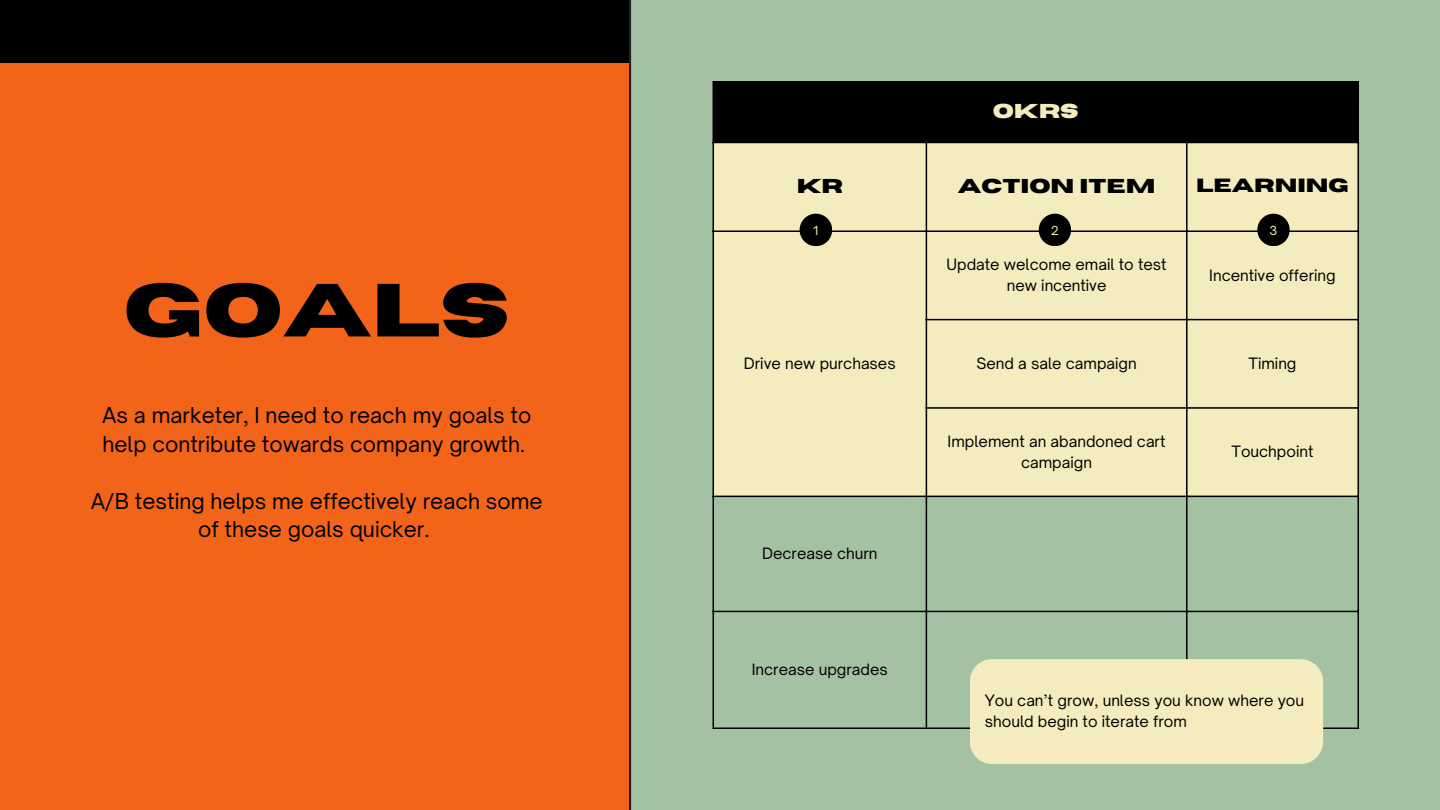
<style>
.page{position:relative;width:1440px;height:810px;background:#f26419}
.page>*{position:absolute;margin:0;border:0;box-sizing:border-box;transform-origin:0 0}
.t1{font:700 75px "Horizon";color:#000}
.t2{font:20.9px/28.5px "Open Sauce One";color:#000}
.t3{font:700 20px "Horizon";color:#000}
.t4{font:700 20px "Horizon";color:#f4ebbe}
.t5{font:700 19px "Horizon";color:#000}
.t6{font:15px/21px "Open Sauce One";color:#000;text-align:center}
.t7{font:12px "Open Sauce One";color:#f4ebbe}
</style>
<div class="page">
<div style="left:0;top:0;width:650px;height:63px;background:#000"></div>
<div style="left:630px;top:0;width:810px;height:810px;background:#a5c1a3"></div>
<div style="left:713px;top:82px;width:645px;height:61px;background:#000"></div>
<div style="left:714px;top:143px;width:644px;height:353px;background:#f4ebbe"></div>
<hr style="left:713px;top:82px;width:1px;height:646px;background:#000">
<hr style="left:926px;top:143px;width:1px;height:585px;background:#000">
<hr style="left:1186px;top:143px;width:2px;height:585px;background:#000">
<hr style="left:1358px;top:82px;width:1px;height:646px;background:#000">
<hr style="left:713px;top:81px;width:646px;height:1px;background:#000">
<hr style="left:713px;top:230px;width:646px;height:2px;background:#000">
<hr style="left:926px;top:319px;width:433px;height:1px;background:#000">
<hr style="left:926px;top:407px;width:433px;height:2px;background:#000">
<hr style="left:713px;top:496px;width:646px;height:1px;background:#000">
<hr style="left:713px;top:611px;width:646px;height:1px;background:#000">
<hr style="left:713px;top:728px;width:646px;height:1px;background:#000">
<div style="left:800px;top:214px;width:32px;height:32px;background:#000;border-radius:50%"></div>
<div style="left:970px;top:659px;width:353px;height:105px;background:#f4ebbe"></div>
<div style="left:1039px;top:214px;width:32px;height:32px;background:#000;border-radius:50%"></div>
<div style="left:1257px;top:214px;width:33px;height:32px;background:#000;border-radius:50%"></div>
<p class="t1" style="left:124px;top:274px;width:388px">GOALS</p>
<p class="t2" style="left:102px;top:401px;width:431px">As a marketer, I need to reach my goals to help contribute towards company growth.</p>
<h1 class="t2" style="left:91px;top:486px;width:453px;text-align:center">A/B testing helps me effectively reach some of these goals quicker.</h1>
<p class="t4" style="left:993px;top:101px;width:87px">OKRS</p>
<p class="t3" style="left:797px;top:176px;width:48px">KR</p>
<p class="t3" style="left:958px;top:176px;width:199px">ACTION ITEM</p>
<p class="t5" style="left:1196px;top:176px;width:154px">LEARNING</p>
<p class="t7" style="left:813px;top:223px;width:7px">1</p>
<p class="t6" style="left:744px;top:353px;width:153px">Drive new purchases</p>
<p class="t6" style="left:762px;top:543px;width:117px">Decrease churn</p>
<p class="t6" style="left:752px;top:659px;width:138px">Increase upgrades</p>
<h2 class="t7" style="left:1051px;top:223px;width:9px">2</h2>
<h2 class="t7" style="left:1270px;top:223px;width:9px">3</h2>
<p class="t6" style="left:947px;top:254px;width:222px">Update welcome email to test new incentive</p>
<p class="t6" style="left:1209px;top:265px;width:128px">Incentive offering</p>
<p class="t6" style="left:976px;top:353px;width:162px">Send a sale campaign</p>
<p class="t6" style="left:1248px;top:353px;width:50px">Timing</p>
<p class="t6" style="left:948px;top:431px;width:219px">Implement an abandoned cart campaign</p>
<p class="t6" style="left:1231px;top:441px;width:84px">Touchpoint</p>
<p class="t6" style="left:985px;top:690px;width:321px;text-align:left">You can’t grow, unless you know where you should begin to iterate from</p>
</div>
